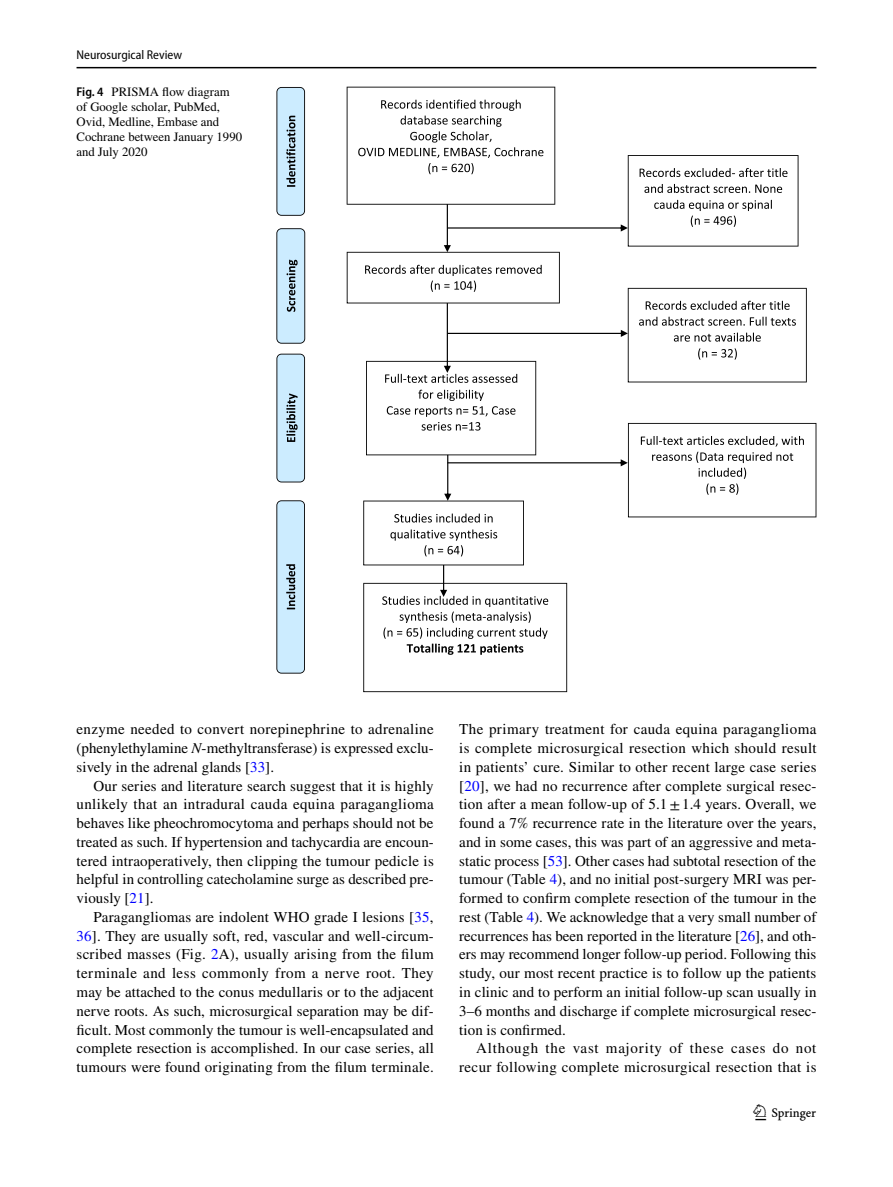
<style>
.page{position:relative;width:893px;height:1187px;background:#fff}
.page>*{position:absolute;margin:0;border:0;box-sizing:border-box;transform-origin:0 0}
.t1{font:22.5px "Springnew Regular 3";color:#000}
.t2{font:15px/18.8px "STIX";letter-spacing:.005em;color:#000;text-align:justify}
.t3{font:15px/18.8px "STIX";letter-spacing:.025em;color:#000;text-align:right}
.t4{font:12.75px/15px "STIX";color:#000}
.t5{font:semi-condensed 12.75px "Myriad Pro";color:#000}
.s1{font-family:"Myriad Pro";font-weight:600;font-stretch:semi-condensed}
.s2{font-style:italic}
.s3{color:#00f}
</style>
<div class="page">
<hr style="left:77px;top:67px;width:739px;height:1px;background:#000">
<svg style="left:276px;top:228px;width:29px;height:115px;background:#b4d0e0"></svg>
<svg style="left:276px;top:500px;width:29px;height:173px;background:#b8d4e5"></svg>
<svg style="left:276px;top:353px;width:29px;height:129px;background:#b4cfdf"></svg>
<svg style="left:276px;top:87px;width:29px;height:129px;background:#b0cbdb"></svg>
<svg style="left:347px;top:87px;width:469px;height:605px"></svg>
<p class="t5" style="left:77px;top:48px;width:107px">Neurosurgical Review</p>
<p class="t4" style="left:77px;top:85px;width:167px"><span class="s1">Fig. 4</span> PRISMA flow diagram of Google scholar, PubMed,<br>Ovid, Medline, Embase and<br>Cochrane between January 1990 and July 2020</p>
<p class="t2" style="left:77px;top:721px;width:359px">enzyme needed to convert norepinephrine to adrenaline (phenylethylamine <span class="s2">N</span>-methyltransferase) is expressed exclu&shy;sively in the adrenal glands [<span class="s3">33</span>].</p>
<p class="t2" style="left:77px;top:777px;width:359px;text-indent:17px">Our series and literature search suggest that it is highly unlikely that an intradural cauda equina paraganglioma behaves like pheochromocytoma and perhaps should not be treated as such. If hypertension and tachycardia are encoun&shy;tered intraoperatively, then clipping the tumour pedicle is helpful in controlling catecholamine surge as described pre&shy;viously [<span class="s3">21</span>].</p>
<p class="t2" style="left:77px;top:908px;width:359px;text-indent:17px">Paragangliomas are indolent WHO grade I lesions [<span class="s3">35</span>, <span class="s3">36</span>]. They are usually soft, red, vascular and well-circum&shy;scribed masses (Fig. <span class="s3">2</span>A), usually arising from the filum terminale and less commonly from a nerve root. They may be attached to the conus medullaris or to the adjacent nerve roots. As such, microsurgical separation may be dif&shy;ficult. Most commonly the tumour is well-encapsulated and complete resection is accomplished. In our case series, all tumours were found originating from the filum terminale.</p>
<p class="t2" style="left:459px;top:721px;width:359px">The primary treatment for cauda equina paraganglioma is complete microsurgical resection which should result in patients’ cure. Similar to other recent large case series [<span class="s3">20</span>], we had no recurrence after complete surgical resec&shy;tion after a mean follow-up of 5.1±1.4 years. Overall, we found a 7% recurrence rate in the literature over the years, and in some cases, this was part of an aggressive and meta&shy;static process [<span class="s3">53</span>]. Other cases had subtotal resection of the tumour (Table <span class="s3">4</span>), and no initial post-surgery MRI was per&shy;formed to confirm complete resection of the tumour in the rest (Table <span class="s3">4</span>). We acknowledge that a very small number of recurrences has been reported in the literature [<span class="s3">26</span>], and oth&shy;ers may recommend longer follow-up period. Following this study, our most recent practice is to follow up the patients in clinic and to perform an initial follow-up scan usually in 3–6 months and discharge if complete microsurgical resec&shy;tion is confirmed.</p>
<p class="t3" style="left:459px;top:1039px;width:359px">Although the vast majority of these cases do not recur following complete microsurgical resection that is</p>
<h1 class="t1" style="left:755px;top:1104px;width:62px">1 3</h1>
</div>
